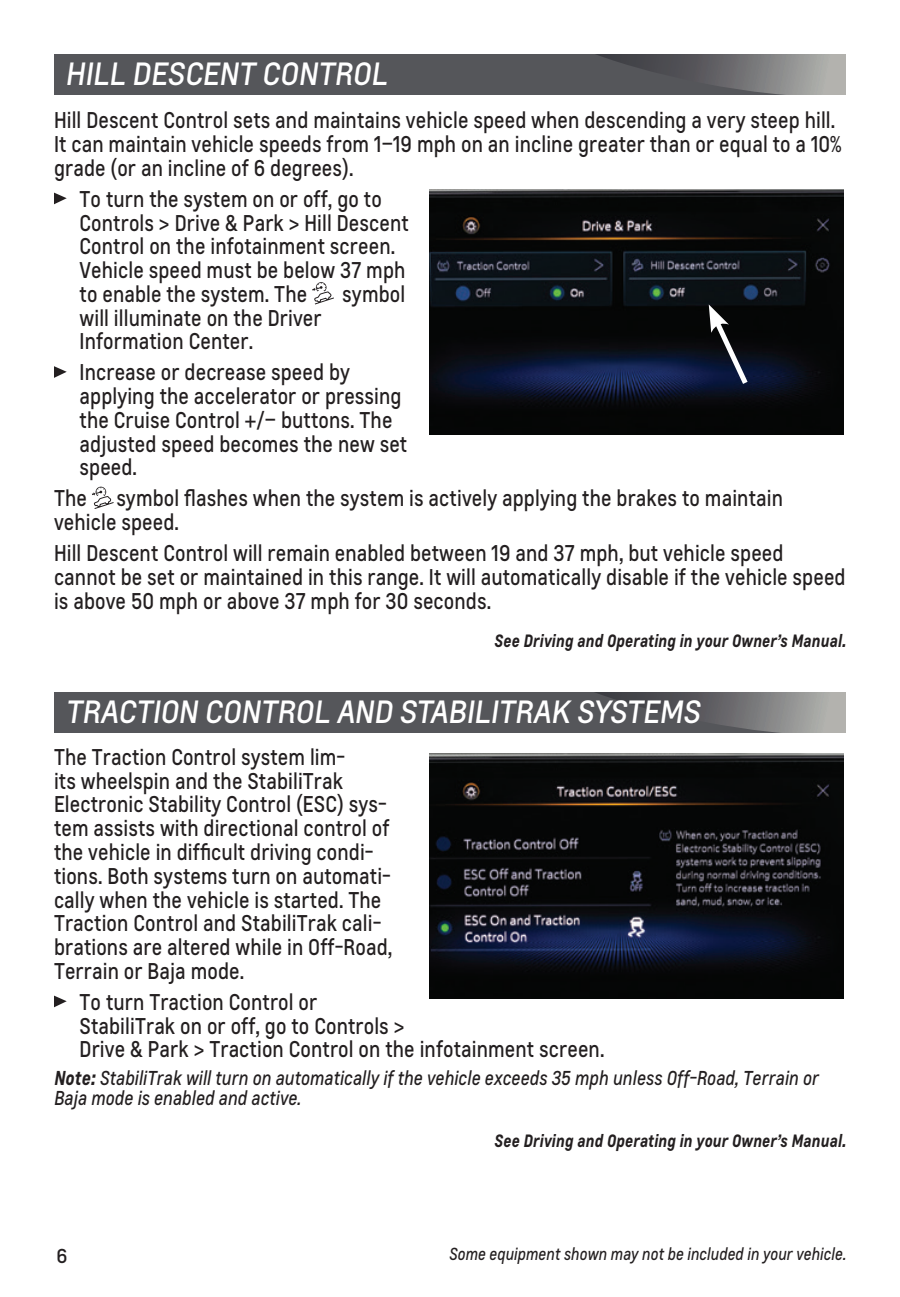
<style>
.page{position:relative;width:900px;height:1297px;background:#fff}
.page>*{position:absolute;margin:0;border:0;box-sizing:border-box;transform-origin:0 0}
.chevy_header_in_bar{font:30px "Louis";color:#fff}
.chevy_BODY_2018{font:21.25px/23.8px "Louis";letter-spacing:.005em;color:#231f20;scale:.92 1}
.chevy_BULLETS_2018{font:21.25px/23.8px "Louis";letter-spacing:.005em;color:#231f20;scale:.92 1}
.chevy_new_note_2018{font:italic 18.75px/20px "Louis";color:#231f20;scale:.92 1}
.t1{font:18.75px "Louis";color:#231f20}
.chevy_see_section_20{font:italic 700 16.75px "Louis";color:#231f20;scale:.92 1}
.chevy_new_note_2018-2{font:italic 16.25px "Louis";color:#231f20;scale:.92 1}
.s1{font-weight:700}
</style>
<div class="page">
<div style="left:54px;top:54px;width:792px;height:40px;background:#55565a"></div>
<svg style="left:596px;top:54px;width:250px;height:40px"></svg>
<div style="left:54px;top:692px;width:792px;height:40px;background:#55565a"></div>
<svg style="left:595px;top:692px;width:251px;height:40px"></svg>
<svg style="left:54px;top:192px;width:13px;height:12px"></svg>
<svg style="left:312px;top:282px;width:22px;height:22px"></svg>
<svg style="left:54px;top:366px;width:13px;height:12px"></svg>
<svg style="left:92px;top:486px;width:22px;height:23px"></svg>
<svg style="left:54px;top:995px;width:13px;height:12px"></svg>
<img style="left:430px;top:189px;width:414px;height:245px">
<img style="left:430px;top:753px;width:414px;height:244px">
<svg style="left:709px;top:304px;width:43px;height:85px;background:#2b2f3b"></svg>
<p class="chevy_header_in_bar" style="left:65px;top:53px;width:329px">HILL DESCENT CONTROL</p>
<p class="chevy_BODY_2018" style="left:54px;top:108px;width:857px">Hill Descent Control sets and maintains vehicle speed when descending a very steep hill.<br>It can maintain vehicle speeds from 1–19 mph on an incline greater than or equal to a 10% grade (or an incline of 6 degrees).</p>
<p class="chevy_BULLETS_2018" style="left:80px;top:187px;width:359px">To turn the system on or off, go to<br>Controls &gt; Drive &amp; Park &gt; Hill Descent<br>Control on the infotainment screen.<br>Vehicle speed must be below 37 mph to enable the system. The</p>
<p class="chevy_BULLETS_2018" style="left:342px;top:282px;width:70px">symbol</p>
<p class="chevy_BULLETS_2018" style="left:80px;top:305px;width:265px">will illuminate on the Driver<br>Information Center.</p>
<p class="chevy_BULLETS_2018" style="left:80px;top:360px;width:358px">Increase or decrease speed by applying the accelerator or pressing the Cruise Control +/– buttons. The adjusted speed becomes the new set speed.</p>
<p class="chevy_BODY_2018" style="left:54px;top:486px;width:37px">The</p>
<p class="chevy_BODY_2018" style="left:54px;top:486px;width:794px;text-indent:62px">symbol flashes when the system is actively applying the brakes to maintain vehicle speed.</p>
<p class="chevy_BODY_2018" style="left:54px;top:541px;width:862px">Hill Descent Control will remain enabled between 19 and 37 mph, but vehicle speed cannot be set or maintained in this range. It will automatically disable if the vehicle speed is above 50 mph or above 37 mph for 30 seconds.</p>
<p class="chevy_see_section_20" style="left:494px;top:628px;width:384px">See Driving and Operating in your Owner’s Manual.</p>
<p class="chevy_header_in_bar" style="left:65px;top:691px;width:642px">TRACTION CONTROL AND STABILITRAK SYSTEMS</p>
<p class="chevy_BODY_2018" style="left:54px;top:744px;width:369px">The Traction Control system lim-<br>its wheelspin and the StabiliTrak Electronic Stability Control (ESC) sys&shy;tem assists with directional control of the vehicle in difficult driving condi&shy;tions. Both systems turn on automati&shy;cally when the vehicle is started. The Traction Control and StabiliTrak cali&shy;brations are altered while in Off-Road, Terrain or Baja mode.</p>
<p class="chevy_BULLETS_2018" style="left:80px;top:989px;width:572px">To turn Traction Control or<br>StabiliTrak on or off, go to Controls &gt;<br>Drive &amp; Park &gt; Traction Control on the infotainment screen.</p>
<p class="chevy_new_note_2018" style="left:54px;top:1067px;width:833px"><span class="s1">Note:</span> StabiliTrak will turn on automatically if the vehicle exceeds 35 mph unless Off-Road, Terrain or<br>Baja mode is enabled and active.</p>
<p class="chevy_see_section_20" style="left:494px;top:1127px;width:384px">See Driving and Operating in your Owner’s Manual.</p>
<p class="t1" style="left:57px;top:1242px;width:13px">6</p>
<p class="chevy_new_note_2018-2" style="left:449px;top:1242px;width:433px">Some equipment shown may not be included in your vehicle.</p>
</div>
